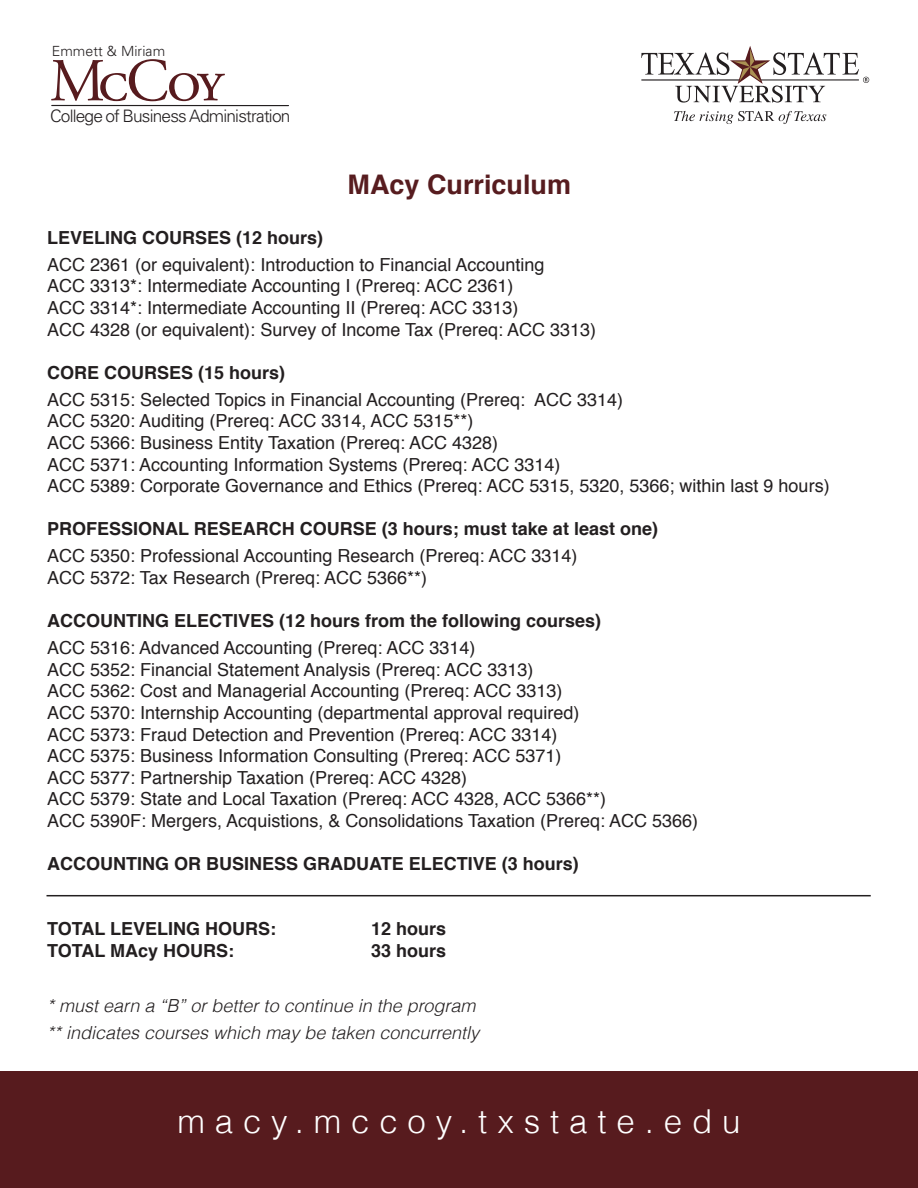
<style>
.page{position:relative;width:918px;height:1188px;background:#fff}
.page>*{position:absolute;margin:0;border:0;box-sizing:border-box;transform-origin:0 0}
.t1{font:60.9px "Adobe Garamond Pro";letter-spacing:-.05em;color:#571b1e}
.t2{font:300 33px "Helvetica";letter-spacing:.3em;color:#fff}
.t3{font:700 27px "Helvetica";color:#571c1f}
.t4{font:18px "Helvetica";color:#231f20}
.t5{font:700 18px "Helvetica";color:#231f20}
.t6{font:italic 300 18px "Helvetica";color:#231f20}
.t7{font:300 17.25px "Univers";letter-spacing:-.045em;color:#231f20}
.t8{font:300 14.1px "Univers";letter-spacing:.005em;color:#231f20}
</style>
<div class="page">
<hr style="left:52px;top:105px;width:237px;height:1px;background:#231f20">
<svg style="left:641px;top:46px;width:228px;height:57px"></svg>
<svg style="left:674px;top:111px;width:152px;height:13px"></svg>
<div style="left:0;top:1071px;width:918px;height:117px;background:#571b1e"></div>
<hr style="left:46px;top:895px;width:825px;height:1px;background:#231f20">
<p class="t8" style="left:52px;top:43px;width:115px">Emmett &amp; Miriam</p>
<p class="t1" style="left:50px;top:44px;width:176px">McCoy</p>
<p class="t7" style="left:50px;top:106px;width:242px">College of Business Administration</p>
<p class="t3" style="left:348px;top:163px;width:225px">MAcy Curriculum</p>
<p class="t5" style="left:47px;top:223px;width:278px">LEVELING COURSES (12 hours)</p>
<p class="t4" style="left:47px;top:251px;width:499px">ACC 2361 (or equivalent): Introduction to Financial Accounting</p>
<p class="t4" style="left:47px;top:272px;width:468px">ACC 3313*: Intermediate Accounting I (Prereq: ACC 2361)</p>
<p class="t4" style="left:47px;top:294px;width:473px">ACC 3314*: Intermediate Accounting II (Prereq: ACC 3313)</p>
<p class="t4" style="left:47px;top:315px;width:550px">ACC 4328 (or equivalent): Survey of Income Tax (Prereq: ACC 3313)</p>
<p class="t5" style="left:47px;top:358px;width:240px">CORE COURSES (15 hours)</p>
<p class="t4" style="left:47px;top:386px;width:577px">ACC 5315: Selected Topics in Financial Accounting (Prereq: ACC 3314)</p>
<p class="t4" style="left:47px;top:407px;width:428px">ACC 5320: Auditing (Prereq: ACC 3314, ACC 5315**)</p>
<p class="t4" style="left:47px;top:429px;width:452px">ACC 5366: Business Entity Taxation (Prereq: ACC 4328)</p>
<p class="t4" style="left:47px;top:450px;width:515px">ACC 5371: Accounting Information Systems (Prereq: ACC 3314)</p>
<p class="t4" style="left:47px;top:472px;width:784px">ACC 5389: Corporate Governance and Ethics (Prereq: ACC 5315, 5320, 5366; within last 9 hours)</p>
<p class="t5" style="left:47px;top:514px;width:612px">PROFESSIONAL RESEARCH COURSE (3 hours; must take at least one)</p>
<p class="t4" style="left:47px;top:542px;width:532px">ACC 5350: Professional Accounting Research (Prereq: ACC 3314)</p>
<p class="t4" style="left:47px;top:564px;width:381px">ACC 5372: Tax Research (Prereq: ACC 5366**)</p>
<p class="t5" style="left:47px;top:606px;width:556px">ACCOUNTING ELECTIVES (12 hours from the following courses)</p>
<p class="t4" style="left:47px;top:634px;width:430px">ACC 5316: Advanced Accounting (Prereq: ACC 3314)</p>
<p class="t4" style="left:47px;top:656px;width:488px">ACC 5352: Financial Statement Analysis (Prereq: ACC 3313)</p>
<p class="t4" style="left:47px;top:677px;width:517px">ACC 5362: Cost and Managerial Accounting (Prereq: ACC 3313)</p>
<p class="t4" style="left:47px;top:699px;width:534px">ACC 5370: Internship Accounting (departmental approval required)</p>
<p class="t4" style="left:47px;top:720px;width:512px">ACC 5373: Fraud Detection and Prevention (Prereq: ACC 3314)</p>
<p class="t4" style="left:47px;top:742px;width:516px">ACC 5375: Business Information Consulting (Prereq: ACC 5371)</p>
<p class="t4" style="left:47px;top:764px;width:421px">ACC 5377: Partnership Taxation (Prereq: ACC 4328)</p>
<p class="t4" style="left:47px;top:785px;width:561px">ACC 5379: State and Local Taxation (Prereq: ACC 4328, ACC 5366**)</p>
<p class="t4" style="left:47px;top:807px;width:653px">ACC 5390F: Mergers, Acquistions, &amp; Consolidations Taxation (Prereq: ACC 5366)</p>
<p class="t5" style="left:47px;top:849px;width:533px">ACCOUNTING OR BUSINESS GRADUATE ELECTIVE (3 hours)</p>
<p class="t5" style="left:47px;top:914px;width:231px">TOTAL LEVELING HOURS:</p>
<p class="t5" style="left:371px;top:914px;width:77px">12 hours</p>
<p class="t5" style="left:47px;top:936px;width:189px">TOTAL MAcy HOURS:</p>
<p class="t5" style="left:371px;top:936px;width:77px">33 hours</p>
<p class="t6" style="left:47px;top:992px;width:430px">* must earn a “B” or better to continue in the program</p>
<p class="t6" style="left:47px;top:1019px;width:433px">** indicates courses which may be taken concurrently</p>
<p class="t2" style="left:177px;top:1095px;width:565px">macy.mccoy.txstate.edu</p>
</div>
